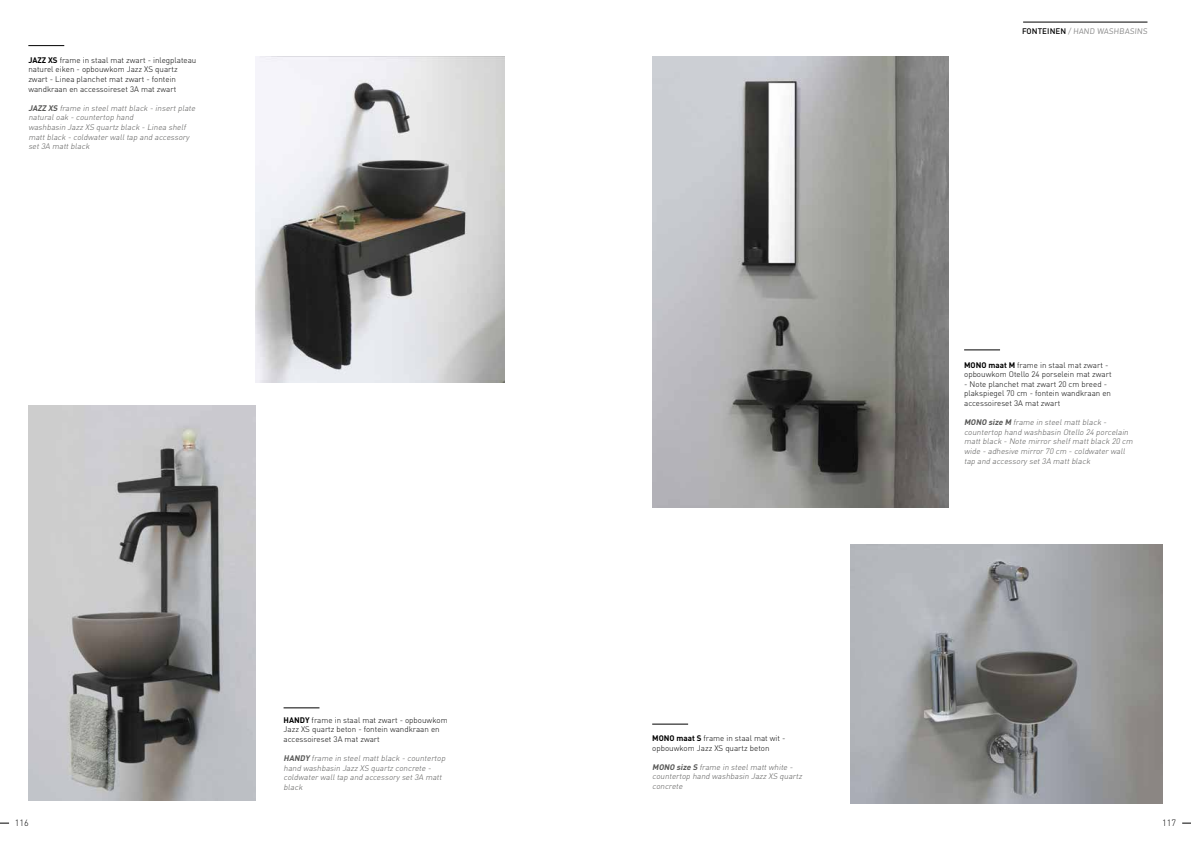
<style>
.page{position:relative;width:1191px;height:842px;background:#fff}
.page>*{position:absolute;margin:0;border:0;box-sizing:border-box;transform-origin:0 0}
.t1{font:300 9px "DIN Pro";color:#000}
.t2{font:italic 300 8px/9.6px "DIN Pro";color:#575756}
.t3{font:300 8px/9.6px "DIN Pro";color:#000}
.t4{font:8px "DIN Pro";color:#878787}
.s1{font-weight:700}
.s2{font-weight:500;color:#000}
</style>
<div class="page">
<img style="left:255px;top:57px;width:250px;height:325px">
<hr style="left:28px;top:45px;width:36px;height:1px;background:#000">
<img style="left:28px;top:406px;width:227px;height:394px">
<hr style="left:283px;top:708px;width:36px;height:1px;background:#000">
<img style="left:652px;top:57px;width:296px;height:450px">
<img style="left:850px;top:545px;width:312px;height:259px">
<hr style="left:964px;top:350px;width:36px;height:1px;background:#000">
<hr style="left:652px;top:724px;width:36px;height:1px;background:#000">
<hr style="left:1023px;top:22px;width:124px;height:1px;background:#000">
<p class="t3" style="left:28px;top:55px;width:170px"><span class="s1">JAZZ XS</span> frame in staal mat zwart - inlegplateau naturel eiken - opbouwkom Jazz XS quartz zwart - Linea planchet mat zwart - fontein wandkraan en accessoireset 3A mat zwart</p>
<p class="t2" style="left:28px;top:103px;width:170px"><span class="s1">JAZZ XS</span> frame in steelmattblack - insertplate naturaloak - countertop hand<br>washbasin Jazz XS quartz black - Linea shelf mattblack - coldwaterwalltap and accessory set3A mattblack</p>
<p class="t3" style="left:283px;top:715px;width:166px"><span class="s1">HANDY</span> frame in staal mat zwart - opbouwkom<br>Jazz XS quartz beton - fontein wandkraan en accessoireset 3A mat zwart</p>
<p class="t2" style="left:283px;top:753px;width:165px"><span class="s1">HANDY</span> frame in steelmattblack - countertop hand washbasin Jazz XS quartz concrete - coldwaterwalltap and accessory set3A matt black</p>
<p class="t3" style="left:652px;top:733px;width:135px"><span class="s1">MONO maat S</span> frame in staal mat wit - opbouwkom Jazz XS quartz beton</p>
<p class="t2" style="left:652px;top:762px;width:153px"><span class="s1">MONO size S</span> frame in steelmattwhite - countertop hand washbasin Jazz XS quartz concrete</p>
<p class="t4" style="left:1022px;top:26px;width:128px"><span class="s2">FONTEINEN</span> / HAND WASHBASINS</p>
<p class="t3" style="left:964px;top:359px;width:149px"><span class="s1">MONO maat M</span> frame in staal mat zwart - opbouwkom Otello 24 porselein mat zwart</p>
<p class="t3" style="left:964px;top:379px;width:148px">- Note planchet mat zwart 20 cm breed - plakspiegel 70 cm - fontein wandkraan en accessoireset 3A mat zwart</p>
<p class="t2" style="left:964px;top:417px;width:172px"><span class="s1">MONO size M</span> frame in steelmattblack - countertop hand washbasin Otello 24 porcelain mattblack - Note mirrorshelfmattblack 20 cm wide - adhesive mirror70 cm - coldwaterwall tap and accessory set3A mattblack</p>
<p class="t1" style="left:15px;top:817px;width:15px">116</p>
<p class="t1" style="left:1162px;top:817px;width:15px">117</p>
</div>
